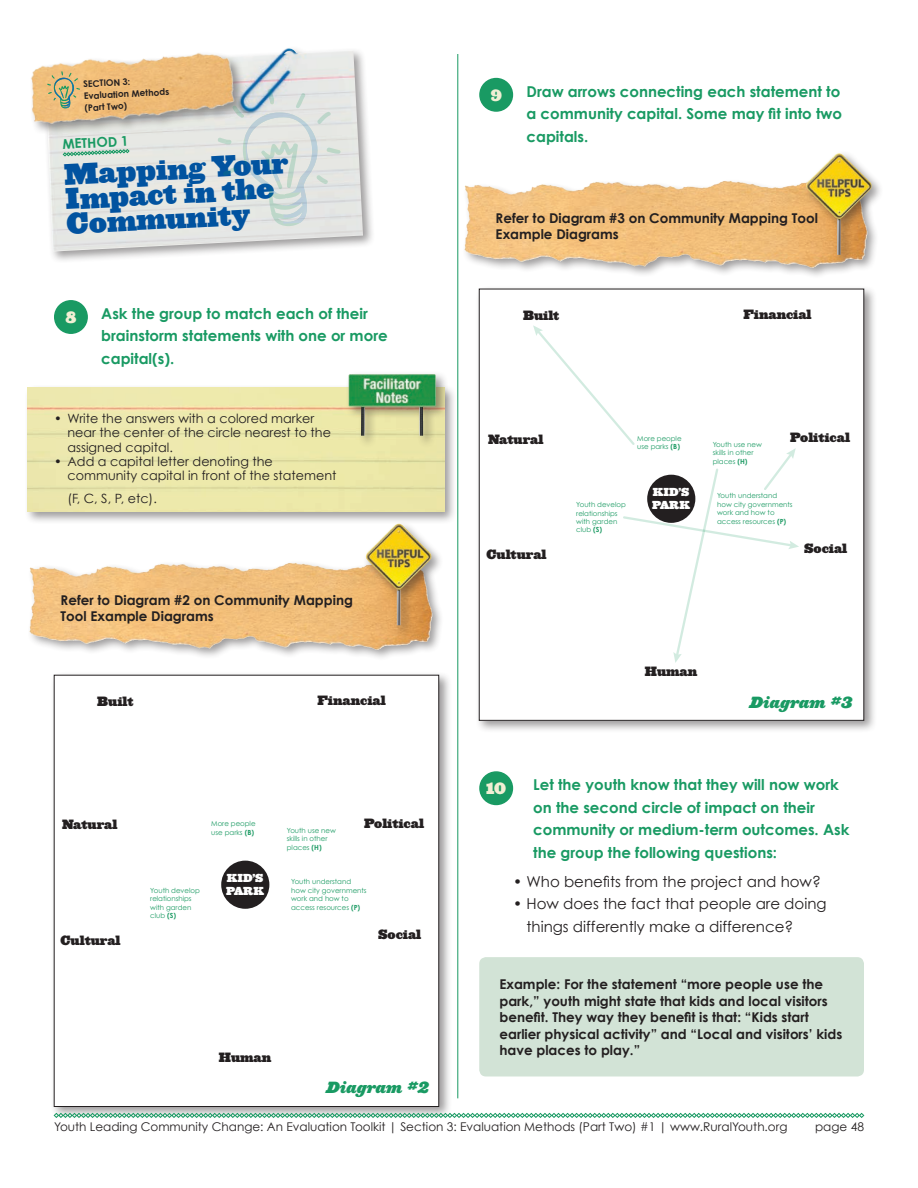
<style>
.page{position:relative;width:918px;height:1188px;background:#fff}
.page>*{position:absolute;margin:0;border:0;box-sizing:border-box;transform-origin:0 0}
.t1{font:27.6px/24.5px "Ziggurat HTF Black";color:#0153a0}
.t2{font:15.15px "Ziggurat HTF Black";color:#f1efd4}
.t3{font:700 15px/22.5px "Century Gothic";color:#199a63}
.t4{font:15px/22.5px "Century Gothic";color:#231f20}
.t5{font:15px "Ziggurat HTF Black Italic";color:#199a63}
.t6{font:700 13.5px/16.5px "Century Gothic";color:#231f20}
.t7{font:700 13.5px "Century Gothic";color:#199a63}
.t8{font:12.75px/14.2px "Century Gothic";color:#231f20}
.t9{font:12.45px "Ziggurat HTF Black";color:#231f20}
.t10{font:12px "Century Gothic";color:#231f20}
.t11{font:10.8px/12.9px "Ziggurat HTF Black";color:#fff}
.t12{font:700 9px/12px "Century Gothic";color:#231f20}
.t13{font:7.05px/8.4px "Century Gothic";color:#1d9b64}
.s1{font-weight:700}
</style>
<div class="page">
<hr style="left:457px;top:54px;width:1px;height:1044px;background:#199a63">
<div style="left:24px;top:384px;width:434px;height:141px;background:#231f20;opacity:.45"></div>
<img style="left:28px;top:388px;width:416px;height:124px">
<div style="left:345px;top:371px;width:104px;height:77px;background:#231f20;opacity:.45"></div>
<img style="left:349px;top:374px;width:87px;height:62px">
<div style="left:480px;top:79px;width:32px;height:32px;background:#199a63;border-radius:50%"></div>
<div style="left:479px;top:78px;width:34px;height:34px;border:2px solid #199a63;border-radius:50%"></div>
<div style="left:480px;top:772px;width:32px;height:32px;background:#199a63;border-radius:50%"></div>
<div style="left:479px;top:771px;width:34px;height:34px;border:2px solid #199a63;border-radius:50%"></div>
<div style="left:479px;top:957px;width:385px;height:119px;background:#d2e3d6;border-radius:7px"></div>
<div style="left:55px;top:301px;width:32px;height:32px;background:#199a63;border-radius:50%"></div>
<div style="left:54px;top:300px;width:34px;height:34px;border:2px solid #199a63;border-radius:50%"></div>
<div style="left:51px;top:672px;width:401px;height:448px;background:#231f20;opacity:.45"></div>
<div style="left:54px;top:675px;width:385px;height:432px;background:#fff"></div>
<div style="left:221px;top:861px;width:48px;height:48px;background:#231f20;border-radius:50%"></div>
<div style="left:476px;top:285px;width:401px;height:449px;background:#231f20;opacity:.45"></div>
<div style="left:479px;top:289px;width:385px;height:431px;background:#fff"></div>
<svg style="left:533px;top:325px;width:266px;height:338px"></svg>
<div style="left:647px;top:475px;width:48px;height:48px;background:#231f20;border-radius:50%"></div>
<svg style="left:54px;top:1113px;width:810px;height:5px"></svg>
<div style="left:42px;top:45px;width:333px;height:219px;background:#231f20;opacity:.45"></div>
<img style="left:45px;top:48px;width:318px;height:204px">
<img style="left:31px;top:45px;width:213px;height:91px">
<svg style="left:47px;top:71px;width:33px;height:38px"></svg>
<svg style="left:63px;top:149px;width:66px;height:7px"></svg>
<svg style="left:217px;top:88px;width:124px;height:139px;background:#d8dddb"></svg>
<img style="left:29px;top:562px;width:410px;height:96px">
<div style="left:363px;top:521px;width:81px;height:117px;background:#231f20;opacity:.45"></div>
<img style="left:365px;top:524px;width:66px;height:101px">
<img style="left:457px;top:173px;width:409px;height:105px">
<div style="left:803px;top:150px;width:81px;height:117px;background:#231f20;opacity:.45"></div>
<img style="left:805px;top:153px;width:67px;height:102px">
<p class="t12" style="left:83px;top:78px;width:87px;rotate:-3deg">Section 3:<br>Evaluation Methods (Part Two)</p>
<h3 class="t7" style="left:62px;top:136px;width:68px;rotate:-3deg">method 1</h3>
<h1 class="t1" style="left:64px;top:163px;width:226px;rotate:-3deg">Mapping Your<br>Impact in the<br>Community</h1>
<h2 class="t2" style="left:65px;top:308px;width:12px">8</h2>
<h3 class="t3" style="left:101px;top:302px;width:288px">Ask the group to match each of their brainstorm statements with one or more capital(s).</h3>
<h3 class="t8" style="left:68px;top:411px;width:265px;text-indent:-14px">• Write the answers with a colored marker near the center of the circle nearest to the assigned capital.</h3>
<h3 class="t8" style="left:68px;top:454px;width:270px;text-indent:-14px">• Add a capital letter denoting the community capital in front of the statement</h3>
<h3 class="t8" style="left:68px;top:491px;width:91px">(F, C, S, P, etc).</h3>
<h3 class="t6" style="left:61px;top:591px;width:294px">Refer to Diagram #2 on Community Mapping<br>Tool Example Diagrams</h3>
<h3 class="t9" style="left:97px;top:693px;width:38px">Built</h3>
<h3 class="t9" style="left:318px;top:693px;width:70px">Financial</h3>
<h3 class="t9" style="left:62px;top:817px;width:57px">Natural</h3>
<h3 class="t9" style="left:364px;top:815px;width:61px">Political</h3>
<p class="t13" style="left:211px;top:820px;width:46px">More people use parks <span class="s1">(B)</span></p>
<p class="t13" style="left:287px;top:826px;width:51px">Youth use new skills in other places <span class="s1">(H)</span></p>
<h3 class="t9" style="left:60px;top:933px;width:62px">Cultural</h3>
<h3 class="t11" style="left:226px;top:871px;width:39px">KID’S<br>PARK</h3>
<p class="t13" style="left:150px;top:886px;width:51px">Youth develop relationships with garden club <span class="s1">(S)</span></p>
<p class="t13" style="left:291px;top:878px;width:77px">Youth understand how city governments work and how to access resources <span class="s1">(P)</span></p>
<h3 class="t9" style="left:378px;top:926px;width:45px">Social</h3>
<h3 class="t9" style="left:219px;top:1050px;width:54px">Human</h3>
<h3 class="t5" style="left:326px;top:1077px;width:104px">Diagram #2</h3>
<h2 class="t2" style="left:490px;top:85px;width:13px">9</h2>
<h3 class="t3" style="left:526px;top:80px;width:317px;text-align:justify">Draw arrows connecting each statement to a community capital. Some may fit into two capitals.</h3>
<h3 class="t6" style="left:496px;top:209px;width:324px">Refer to Diagram #3 on Community Mapping Tool<br>Example Diagrams</h3>
<h3 class="t9" style="left:523px;top:307px;width:38px">Built</h3>
<h3 class="t9" style="left:744px;top:307px;width:70px">Financial</h3>
<h3 class="t9" style="left:488px;top:431px;width:57px">Natural</h3>
<h3 class="t9" style="left:790px;top:429px;width:61px">Political</h3>
<p class="t13" style="left:637px;top:434px;width:46px">More people use parks <span class="s1">(B)</span></p>
<p class="t13" style="left:713px;top:440px;width:51px">Youth use new skills in other places <span class="s1">(H)</span></p>
<h3 class="t9" style="left:486px;top:547px;width:62px">Cultural</h3>
<h3 class="t11" style="left:652px;top:485px;width:39px">KID’S<br>PARK</h3>
<p class="t13" style="left:576px;top:500px;width:51px">Youth develop relationships with garden club <span class="s1">(S)</span></p>
<p class="t13" style="left:717px;top:492px;width:77px">Youth understand how city governments work and how to access resources <span class="s1">(P)</span></p>
<h3 class="t9" style="left:804px;top:540px;width:45px">Social</h3>
<h3 class="t9" style="left:645px;top:664px;width:54px">Human</h3>
<h3 class="t5" style="left:749px;top:692px;width:104px">Diagram #3</h3>
<h2 class="t2" style="left:486px;top:779px;width:22px">10</h2>
<h3 class="t3" style="left:533px;top:773px;width:318px">Let the youth know that they will now work on the second circle of impact on their community or medium-term outcomes. Ask the group the following questions:</h3>
<h3 class="t4" style="left:513px;top:870px;width:309px">• Who benefits from the project and how?</h3>
<h3 class="t4" style="left:526px;top:893px;width:302px;text-indent:-14px">• How does the fact that people are doing things differently make a difference?</h3>
<h3 class="t6" style="left:500px;top:976px;width:344px">Example: For the statement “more people use the park,” youth might state that kids and local visitors benefit. They way they benefit is that: “Kids start earlier physical activity” and “Local and visitors’ kids have places to play.”</h3>
<h3 class="t10" style="left:54px;top:1120px;width:735px">Youth Leading Community Change: An Evaluation Toolkit | Section 3: Evaluation Methods (Part Two) #1 | www.RuralYouth.org</h3>
<h3 class="t10" style="left:815px;top:1120px;width:50px">page 48</h3>
</div>
